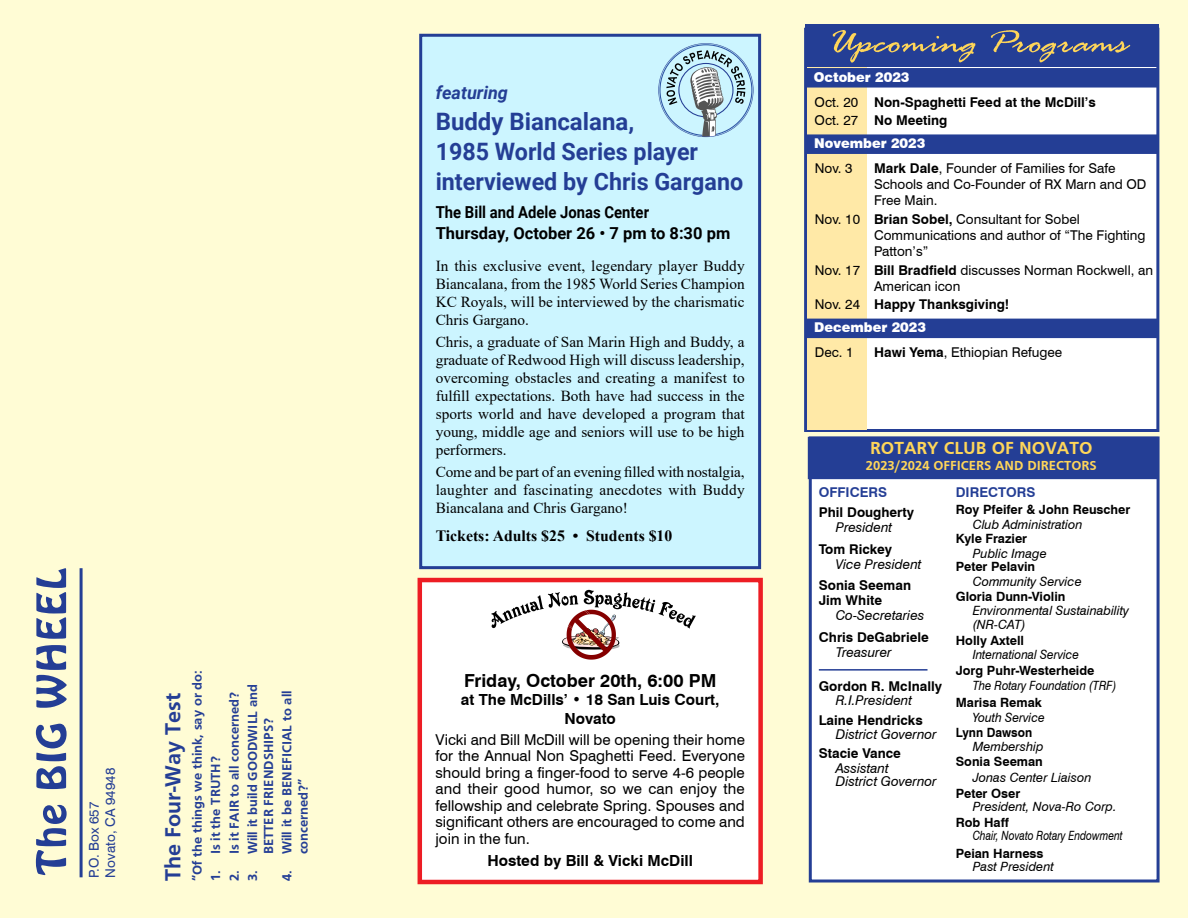
<style>
.page{position:relative;width:1188px;height:918px;background:#fffcd5}
.page>*{position:absolute;margin:0;border:0;box-sizing:border-box;transform-origin:0 0}
.t1{font:700 24px/30px "Roboto";color:#243e95}
.t2{font:700 22.5px "Frutiger";color:#243e95}
.t3{font:700 18px "Swiss 721 BT";color:#000}
.t4{font:700 18px "Frutiger";color:#ffd659}
.t5{font:italic 700 18px "Roboto";color:#243e95}
.t6{font:700 16.5px/21px "Roboto";color:#000;scale:.9 1}
.t7{font:700 15.75px "Times New Roman";color:#000}
.t8{font:15.3px/18px "Times New Roman";color:#000;text-align:justify}
.t9{font:700 15.3px/18.3px "Swiss 721 BT";color:#000;text-align:center}
.t10{font:15px/16.5px "Swiss 721 BT";color:#000;text-align:justify}
.t11{font:13.5px/16.2px "Swiss 721 BT";color:#000}
.t12{font:700 13.5px/15px "Swiss 721 BT";color:#000}
.t13{font:700 13.5px/16.2px "Frutiger";color:#243e95;text-align:center}
.t14{font:italic 13.5px/13.5px "Swiss 721 BT";color:#000}
.t15{font:700 13.5px "Frutiger";color:#ffd659}
.t16{font:900 13.5px/23px "Swiss 721 BT";color:#fff}
.t17{font:13.5px/16.2px "Swiss 721 BT";color:#243e95}
.t18{font:700 13.5px "Swiss 721 BT";color:#243e95}
.t19{font:700 12.75px "Swiss 721 BT";color:#000}
.t20{font:italic 12.75px/13.5px "Swiss 721 BT";color:#000}
.t21{font:italic 12.75px "Swiss 721 BT";color:#000;scale:.81 1}
.t22{font:italic 12.75px "Swiss 721 BT";color:#000;scale:.89 1}
.t23{font:italic 12.75px "Swiss 721 BT";color:#000;scale:.93 1}
.t24{font:italic 12.75px "Swiss 721 BT";color:#000;scale:.95 1}
.t25{font:700 12.75px "Swiss 721 BT";color:#000;scale:.94 1}
.s1{font-weight:900;color:#fff}
.s2{font-weight:400}
.s3{font-weight:400;color:#000}
.s4{font-weight:700;color:#000}
.s5{font-weight:700}
</style>
<div class="page">
<hr style="left:80px;top:568px;width:3px;height:309px;background:#243e95">
<svg style="left:36px;top:568px;width:31px;height:307px"></svg>
<div style="left:809px;top:436px;width:351px;height:447px;background:#fff;border:3px solid #243e95"></div>
<hr style="left:819px;top:669px;width:109px;height:2px;background:#243e95">
<div style="left:808px;top:437px;width:350px;height:42px;background:#243e95"></div>
<div style="left:421px;top:35px;width:339px;height:533px;background:#ccf5ff"></div>
<div style="left:419px;top:34px;width:342px;height:535px;border:3px solid #243e95"></div>
<div style="left:420px;top:580px;width:341px;height:302px;background:#fff"></div>
<div style="left:418px;top:578px;width:345px;height:306px;border:4px solid #ed1d24"></div>
<svg style="left:491px;top:590px;width:205px;height:70px"></svg>
<div style="left:806px;top:29px;width:352px;height:401px;background:#fff"></div>
<div style="left:804px;top:28px;width:355px;height:404px;border:3px solid #243e95"></div>
<div style="left:807px;top:38px;width:60px;height:391px;background:#ffe9a7"></div>
<div style="left:805px;top:24px;width:354px;height:43px;background:#243e95"></div>
<svg style="left:833px;top:30px;width:297px;height:33px"></svg>
<div style="left:807px;top:68px;width:352px;height:20px;background:#243e95"></div>
<div style="left:807px;top:134px;width:352px;height:20px;background:#243e95"></div>
<div style="left:807px;top:319px;width:352px;height:19px;background:#243e95"></div>
<svg style="left:658px;top:43px;width:96px;height:94px"></svg>
<p class="t17" style="left:86px;top:878px;width:111px;rotate:-90deg">P.O. Box 657<br>Novato, CA 94948</p>
<p class="t13" style="left:189px;top:881px;width:213px;rotate:-90deg">“Of the things we think, say or do:</p>
<h2 class="t2" style="left:160px;top:881px;width:190px;rotate:-90deg">The Four-Way Test</h2>
<p class="t13" style="left:208px;top:881px;width:127px;rotate:-90deg">1. Is it the TRUTH?</p>
<p class="t13" style="left:226px;top:881px;width:191px;rotate:-90deg">2. Is it FAIR to all concerned?</p>
<p class="t13" style="left:244px;top:881px;width:199px;rotate:-90deg">3. Will it build GOODWILL and<br>BETTER FRIENDSHIPS?</p>
<p class="t13" style="left:279px;top:854px;width:165px;text-align:left;text-indent:-27px;rotate:-90deg">4. Will it be BENEFICIAL to all concerned?”</p>
<p class="t5" style="left:436px;top:80px;width:74px">featuring</p>
<h1 class="t1" style="left:436px;top:106px;width:309px">Buddy Biancalana,<br>1985 World Series player interviewed by Chris Gargano</h1>
<p class="t6" style="left:436px;top:201px;width:329px">The Bill and Adele Jonas Center<br>Thursday, October 26 • 7 pm to 8:30 pm</p>
<p class="t8" style="left:436px;top:256px;width:311px">In this exclusive event, legendary player Buddy Biancalana, from the 1985 World Series Champion KC Royals, will be interviewed by the charismatic Chris Gargano.</p>
<p class="t8" style="left:436px;top:332px;width:311px">Chris, a graduate of San Marin High and Buddy, a graduate of Redwood High will discuss leadership, overcoming obstacles and creating a manifest to fulfill expectations. Both have had success in the sports world and have developed a program that young, middle age and seniors will use to be high performers.</p>
<p class="t8" style="left:436px;top:463px;width:311px">Come and be part of an evening filled with nostalgia, laughter and fascinating anecdotes with Buddy Biancalana and Chris Gargano!</p>
<p class="t7" style="left:436px;top:525px;width:238px">Tickets: Adults $25 • Students $10</p>
<p class="t3" style="left:464px;top:670px;width:254px">Friday, October 20th, 6:00 PM</p>
<p class="t9" style="left:461px;top:691px;width:260px">at The McDills’ • 18 San Luis Court,<br>Novato</p>
<p class="t10" style="left:436px;top:731px;width:311px">Vicki and Bill McDill will be opening their home for the Annual Non Spaghetti Feed. Everyone should bring a finger-food to serve 4-6 people and their good humor, so we can enjoy the fellowship and celebrate Spring. Spouses and significant others are encouraged to come and join in the fun.</p>
<p class="t9" style="left:487px;top:852px;width:207px">Hosted by Bill &amp; Vicki McDill</p>
<p class="t12" style="left:814px;top:64px;width:284px;line-height:25px"><span class="s1">October 2023<br></span><span class="s2">Oct. 20</span> Non-Spaghetti Feed at the McDill’s</p>
<p class="t16" style="left:814px;top:109px;width:135px"><span class="s3">Oct. 27</span> <span class="s4">No Meeting<br></span>November 2023</p>
<p class="t11" style="left:815px;top:160px;width:39px">Nov. 3</p>
<p class="t11" style="left:874px;top:160px;width:274px"><span class="s5">Mark Dale</span>, Founder of Families for Safe<br>Schools and Co-Founder of RX Marn and OD<br>Free Main.</p>
<p class="t11" style="left:874px;top:211px;width:273px;text-indent:-59px">Nov. 10 <span class="s5">Brian Sobel,</span> Consultant for Sobel<br>Communications and author of “The Fighting<br>Patton’s”</p>
<p class="t11" style="left:874px;top:262px;width:281px;text-indent:-59px">Nov. 17 <span class="s5">Bill Bradfield</span> discusses Norman Rockwell, an<br>American icon</p>
<p class="t12" style="left:814px;top:293px;width:197px;line-height:23px"><span class="s2">Nov. 24</span> Happy Thanksgiving!<br><span class="s1">December 2023</span></p>
<p class="t11" style="left:815px;top:344px;width:40px">Dec. 1</p>
<p class="t11" style="left:874px;top:344px;width:190px"><span class="s5">Hawi Yema</span>, Ethiopian Refugee</p>
<p class="t4" style="left:870px;top:437px;width:224px">ROTARY CLUB OF NOVATO</p>
<p class="t15" style="left:866px;top:458px;width:232px">2023/2024 OFFICERS AND DIRECTORS</p>
<p class="t18" style="left:819px;top:484px;width:70px">OFFICERS</p>
<p class="t12" style="left:819px;top:504px;width:97px">Phil Dougherty</p>
<p class="t14" style="left:836px;top:520px;width:58px">President</p>
<p class="t12" style="left:819px;top:541px;width:75px">Tom Rickey</p>
<p class="t14" style="left:836px;top:557px;width:87px">Vice President</p>
<p class="t12" style="left:819px;top:578px;width:94px">Sonia Seeman<br>Jim White</p>
<p class="t14" style="left:836px;top:609px;width:90px">Co-Secretaries</p>
<p class="t12" style="left:819px;top:630px;width:112px">Chris DeGabriele</p>
<p class="t14" style="left:836px;top:645px;width:57px">Treasurer</p>
<p class="t12" style="left:819px;top:678px;width:125px">Gordon R. McInally</p>
<p class="t14" style="left:836px;top:694px;width:78px">R.I.President</p>
<p class="t12" style="left:819px;top:712px;width:105px">Laine Hendricks</p>
<p class="t14" style="left:836px;top:727px;width:102px">District Governor</p>
<p class="t12" style="left:819px;top:746px;width:84px">Stacie Vance</p>
<p class="t14" style="left:836px;top:761px;width:102px">Assistant<br>District Governor</p>
<p class="t18" style="left:956px;top:484px;width:81px">DIRECTORS</p>
<p class="t19" style="left:956px;top:502px;width:176px">Roy Pfeifer &amp; John Reuscher</p>
<p class="t20" style="left:973px;top:517px;width:111px">Club Administration</p>
<p class="t19" style="left:956px;top:531px;width:73px">Kyle Frazier</p>
<p class="t20" style="left:973px;top:547px;width:76px">Public Image</p>
<p class="t19" style="left:956px;top:559px;width:81px">Peter Pelavin</p>
<p class="t20" style="left:973px;top:575px;width:111px">Community Service</p>
<p class="t19" style="left:956px;top:588px;width:111px">Gloria Dunn-Violin</p>
<p class="t20" style="left:973px;top:604px;width:158px">Environmental Sustainability (NR-CAT)</p>
<p class="t19" style="left:956px;top:633px;width:70px">Holly Axtell</p>
<p class="t23" style="left:973px;top:647px;width:116px">International Service</p>
<p class="t19" style="left:956px;top:662px;width:140px">Jorg Puhr-Westerheide</p>
<p class="t22" style="left:973px;top:678px;width:163px">The Rotary Foundation (TRF)</p>
<p class="t19" style="left:956px;top:695px;width:88px">Marisa Remak</p>
<p class="t24" style="left:973px;top:709px;width:78px">Youth Service</p>
<p class="t25" style="left:956px;top:725px;width:83px">Lynn Dawson</p>
<p class="t20" style="left:973px;top:739px;width:72px">Membership</p>
<p class="t19" style="left:956px;top:754px;width:89px">Sonia Seeman</p>
<p class="t20" style="left:973px;top:771px;width:120px">Jonas Center Liaison</p>
<p class="t19" style="left:956px;top:785px;width:66px">Peter Oser</p>
<p class="t20" style="left:973px;top:800px;width:145px">President, Nova-Ro Corp.</p>
<p class="t19" style="left:956px;top:815px;width:55px">Rob Haff</p>
<p class="t21" style="left:973px;top:828px;width:187px">Chair, Novato Rotary Endowment</p>
<p class="t19" style="left:956px;top:845px;width:89px">Peian Harness</p>
<p class="t20" style="left:973px;top:860px;width:83px">Past President</p>
</div>
